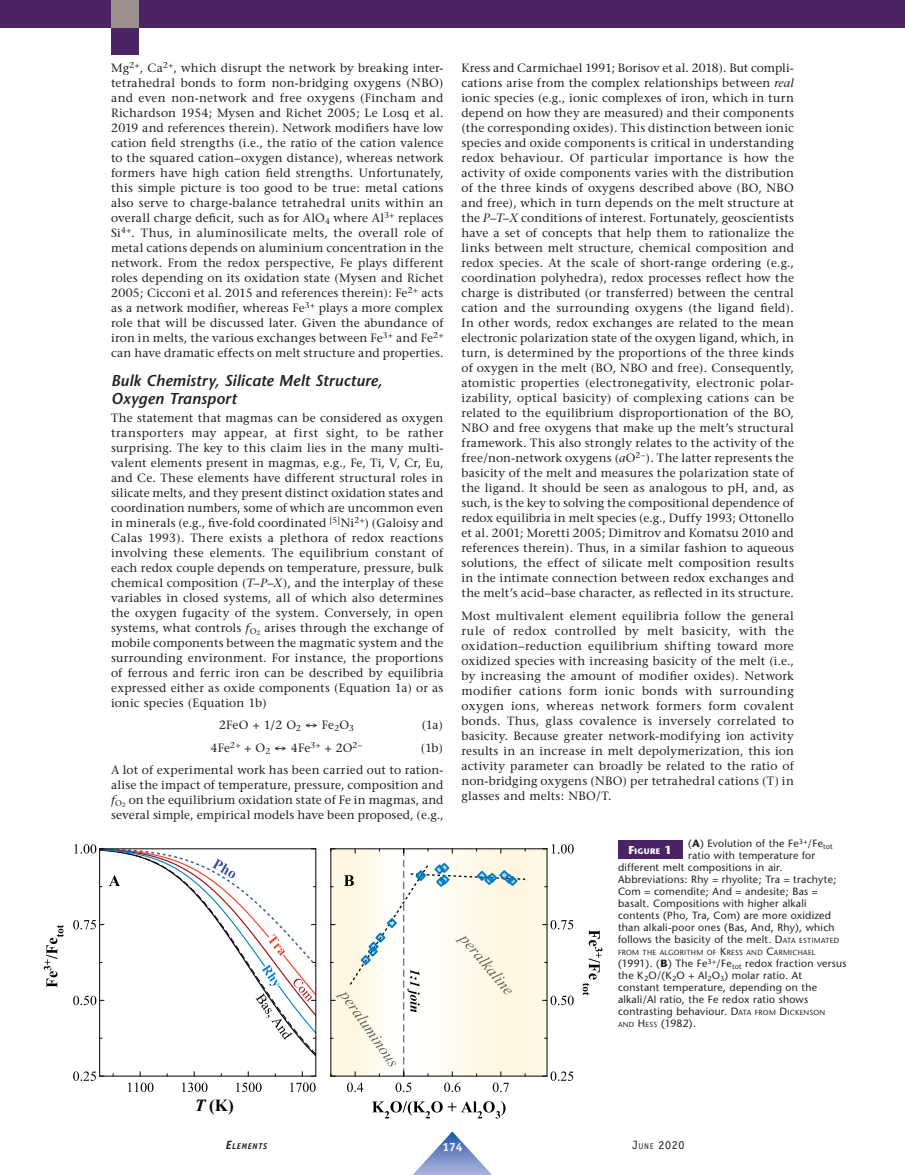
<style>
.page{position:relative;width:905px;height:1175px;background:#fff}
.page>*{position:absolute;margin:0;border:0;box-sizing:border-box;transform-origin:0 0}
.t1{font:700 16.95px "Times New Roman";color:#040503}
.t2{font:italic 600 15.75px/17.2px "Stone Sans";letter-spacing:.005em;color:#231f20}
.t3{font:12px/15px "Stone Serif";letter-spacing:.015em;color:#231f20;text-align:justify}
.t4{font:12px "Officina Sans";color:#231f20}
.t5{font:700 12px "Officina Sans";color:#fcfcfc}
.t6{font:10.5px/12px "Stone Sans";letter-spacing:.02em;color:#231f20}
.t7{font:italic 700 8.4px "Officina Sans";letter-spacing:.08em;color:#231f20}
.t8{font:700 7.95px "Stone Sans";letter-spacing:.05em;color:#fff}
.t9{font:7.35px "Stone Sans";letter-spacing:.04em;color:#231f20}
.s1{font-style:italic}
.s2{font-size:11.4px}
.s3{font-weight:700}
.s4{font-style:inherit}
.s5{font-size:7.35px}
.s6{font-size:10.5px}
.s7{font-size:12px}
.s8{font-size:8.4px}
</style>
<div class="page">
<svg style="left:414px;top:1131px;width:77px;height:43px"></svg>
<div style="left:0;top:0;width:904px;height:27px;background:#4a2464"></div>
<div style="left:111px;top:27px;width:27px;height:27px;background:#4a2464"></div>
<div style="left:111px;top:0;width:27px;height:27px;background:#9d918d"></div>
<div style="left:618px;top:840px;width:64px;height:18px;background:#4a2464"></div>
<svg style="left:347px;top:1082px;width:16px;height:10px"></svg>
<svg style="left:395px;top:1082px;width:16px;height:10px"></svg>
<svg style="left:444px;top:1082px;width:16px;height:10px"></svg>
<svg style="left:492px;top:1082px;width:17px;height:10px"></svg>
<svg style="left:542px;top:1071px;width:31px;height:10px"></svg>
<svg style="left:542px;top:995px;width:31px;height:10px"></svg>
<svg style="left:542px;top:920px;width:31px;height:9px"></svg>
<svg style="left:542px;top:844px;width:31px;height:9px"></svg>
<svg style="left:372px;top:1101px;width:133px;height:17px"></svg>
<svg style="left:582px;top:929px;width:20px;height:66px"></svg>
<svg style="left:128px;top:1082px;width:25px;height:10px"></svg>
<svg style="left:182px;top:1082px;width:25px;height:10px"></svg>
<svg style="left:236px;top:1082px;width:25px;height:10px"></svg>
<svg style="left:290px;top:1082px;width:25px;height:10px"></svg>
<svg style="left:73px;top:1071px;width:31px;height:10px"></svg>
<svg style="left:44px;top:924px;width:20px;height:63px"></svg>
<svg style="left:73px;top:844px;width:243px;height:195px"></svg>
<svg style="left:330px;top:848px;width:196px;height:228px"></svg>
<p class="t3" style="left:111px;top:60px;width:334px">Mg<sup>2+</sup>, Ca<sup>2+</sup>, which disrupt the network by breaking inter&shy;tetrahedral bonds to form non-bridging oxygens (NBO) and even non-network and free oxygens (Fincham and Richardson 1954; Mysen and Richet 2005; Le Losq et al.<br>2019 and references therein). Network modifiers have low cation field strengths (i.e., the ratio of the cation valence to the squared cation–oxygen distance), whereas network formers have high cation field strengths. Unfortunately, this simple picture is too good to be true: metal cations also serve to charge-balance tetrahedral units within an overall charge deficit, such as for AlO<sub>4</sub> where Al<sup>3+</sup> replaces Si<sup>4+</sup>. Thus, in aluminosilicate melts, the overall role of metal cations depends on aluminium concentration in the network. From the redox perspective, Fe plays different roles depending on its oxidation state (Mysen and Richet 2005; Cicconi et al. 2015 and references therein): Fe<sup>2+</sup> acts as a network modifier, whereas Fe<sup>3+</sup> plays a more complex role that will be discussed later. Given the abundance of iron in melts, the various exchanges between Fe<sup>3+</sup> and Fe<sup>2+ </sup>can have dramatic effects on melt structure and properties.</p>
<h2 class="t2" style="left:111px;top:372px;width:273px">Bulk Chemistry, Silicate Melt Structure,<br>Oxygen Transport</h2>
<p class="t3" style="left:111px;top:410px;width:334px">The statement that magmas can be considered as oxygen transporters may appear, at first sight, to be rather surprising. The key to this claim lies in the many multi&shy;valent elements present in magmas, e.g., Fe, Ti, V, Cr, Eu, and Ce. These elements have different structural roles in silicate melts, and they present distinct oxidation states and coordination numbers, some of which are uncommon even in minerals (e.g., five-fold coordinated <sup>[5]</sup>Ni<sup>2+</sup>) (Galoisy and Calas 1993). There exists a plethora of redox reactions involving these elements. The equilibrium constant of each redox couple depends on temperature, pressure, bulk chemical composition (<span class="s1">T–P–X</span>), and the interplay of these variables in closed systems, all of which also determines the oxygen fugacity of the system. Conversely, in open systems, what controls <span class="s1">f</span><sub>O</sub><sub>2</sub> arises through the exchange of mobile components between the magmatic system and the surrounding environment. For instance, the proportions of ferrous and ferric iron can be described by equilibria expressed either as oxide components (Equation 1a) or as ionic species (Equation 1b)</p>
<p class="t3" style="left:219px;top:717px;width:136px">2FeO + 1/2 O<sub>2</sub> ↔ Fe<sub>2</sub>O<sub>3</sub></p>
<p class="t3" style="left:422px;top:717px;width:23px">(1a)</p>
<p class="t3" style="left:210px;top:740px;width:154px">4Fe<sup>2+</sup> + O<sub>2</sub> ↔ 4Fe<sup>3+</sup> + 2O<sup>2−</sup></p>
<p class="t3" style="left:111px;top:736px;width:334px;line-height:22.5px;text-align:right">(1b)<br>A lot of experimental work has been carried out to ration-</p>
<p class="t3" style="left:111px;top:777px;width:334px">alise the impact of temperature, pressure, composition and <span class="s1">f</span><sub>O</sub><sub>2</sub> on the equilibrium oxidation state of Fe in magmas, and several simple, empirical models have been proposed, (e.g.,</p>
<p class="t3" style="left:461px;top:60px;width:334px">Kress and Carmichael 1991; Borisov et al. 2018). But compli&shy;cations arise from the complex relationships between <span class="s1">real </span>ionic species (e.g<span class="s1">.</span>, ionic complexes of iron, which in turn depend on how they are measured) and their components (the corresponding oxides). This distinction between ionic species and oxide components is critical in understanding redox behaviour. Of particular importance is how the activity of oxide components varies with the distribution of the three kinds of oxygens described above (BO, NBO and free), which in turn depends on the melt structure at the <span class="s1">P–T–X</span> conditions of interest. Fortunately, geoscientists have a set of concepts that help them to rationalize the links between melt structure, chemical composition and redox species. At the scale of short-range ordering (e.g., coordination polyhedra), redox processes reflect how the charge is distributed (or transferred) between the central cation and the surrounding oxygens (the ligand field).<br>In other words, redox exchanges are related to the mean electronic polarization state of the oxygen ligand, which, in turn, is determined by the proportions of the three kinds of oxygen in the melt (BO, NBO and free). Consequently, atomistic properties (electronegativity, electronic polar&shy;izability, optical basicity) of complexing cations can be related to the equilibrium disproportionation of the BO, NBO and free oxygens that make up the melt’s structural framework. This also strongly relates to the activity of the free/non-network oxygens (<span class="s1">a</span>O<sup>2−</sup>). The latter represents the basicity of the melt and measures the polarization state of the ligand. It should be seen as analogous to pH, and, as such, is the key to solving the compositional dependence of redox equilibria in melt species (e.g., Duffy 1993; Ottonello et al. 2001; Moretti 2005; Dimitrov and Komatsu 2010 and references therein). Thus, in a similar fashion to aqueous solutions, the effect of silicate melt composition results in the intimate connection between redox exchanges and the melt’s acid–base character, as reflected in its structure.</p>
<p class="t3" style="left:461px;top:608px;width:334px">Most multivalent element equilibria follow the general rule of redox controlled by melt basicity, with the oxidation–reduction equilibrium shifting toward more oxidized species with increasing basicity of the melt (i.e., by increasing the amount of modifier oxides). Network modifier cations form ionic bonds with surrounding oxygen ions, whereas network formers form covalent bonds. Thus, glass covalence is inversely correlated to basicity. Because greater network-modifying ion activity results in an increase in melt depolymerization, this ion activity parameter can broadly be related to the ratio of non-bridging oxygens (NBO) per tetrahedral cations (T) in glasses and melts: NBO/T.</p>
<p class="t8" style="left:628px;top:846px;width:45px"><span class="s2">F</span>IGURE <span class="s2">1</span></p>
<p class="t6" style="left:688px;top:837px;width:146px">(<span class="s3">A</span>) Evolution of the Fe<sup>3+</sup>/Fe<sub>tot</sub></p>
<p class="t6" style="left:688px;top:849px;width:128px">ratio with temperature for</p>
<p class="t6" style="left:618px;top:861px;width:166px">different melt compositions in air.</p>
<p class="t6" style="left:618px;top:873px;width:220px">Abbreviations: Rhy = rhyolite; Tra = trachyte;</p>
<p class="t6" style="left:618px;top:885px;width:201px">Com = comendite; And = andesite; Bas =</p>
<p class="t6" style="left:618px;top:897px;width:190px">basalt. Compositions with higher alkali</p>
<p class="t6" style="left:618px;top:909px;width:215px">contents (Pho, Tra, Com) are more oxidized</p>
<p class="t6" style="left:618px;top:921px;width:218px">than alkali-poor ones (Bas, And, Rhy), which</p>
<p class="t6" style="left:618px;top:933px;width:221px">follows the basicity of the melt. <span class="s4">D</span><span class="s5">ATA ESTIMATED</span></p>
<p class="t9" style="left:618px;top:948px;width:199px">FROM THE ALGORITHM OF <span class="s6">K</span>RESS AND <span class="s6">C</span>ARMICHAEL</p>
<p class="t6" style="left:618px;top:957px;width:230px"><span class="s4">(1991).</span> (<span class="s3">B</span>) The Fe<sup>3+</sup>/Fe<sub>tot</sub> redox fraction versus the K<sub>2</sub>O/(K<sub>2</sub>O + Al<sub>2</sub>O<sub>3</sub>) molar ratio. At<br>constant temperature, depending on the alkali/Al ratio, the Fe redox ratio shows contrasting behaviour. <span class="s4">D</span><span class="s5">ATA FROM</span> <span class="s4">D</span><span class="s5">ICKENSON<br>AND</span> <span class="s4">H</span> <span class="s5">ESS</span> <span class="s4">(1982).</span></p>
<h1 class="t1" style="left:195px;top:1093px;width:41px"><span class="s1">T</span> (K)</h1>
<p class="t7" style="left:226px;top:1141px;width:43px"><span class="s7">E</span>LEMENTS</p>
<p class="t5" style="left:442px;top:1139px;width:22px">174</p>
<p class="t4" style="left:632px;top:1138px;width:53px">J<span class="s8">UNE</span> 2020</p>
</div>
